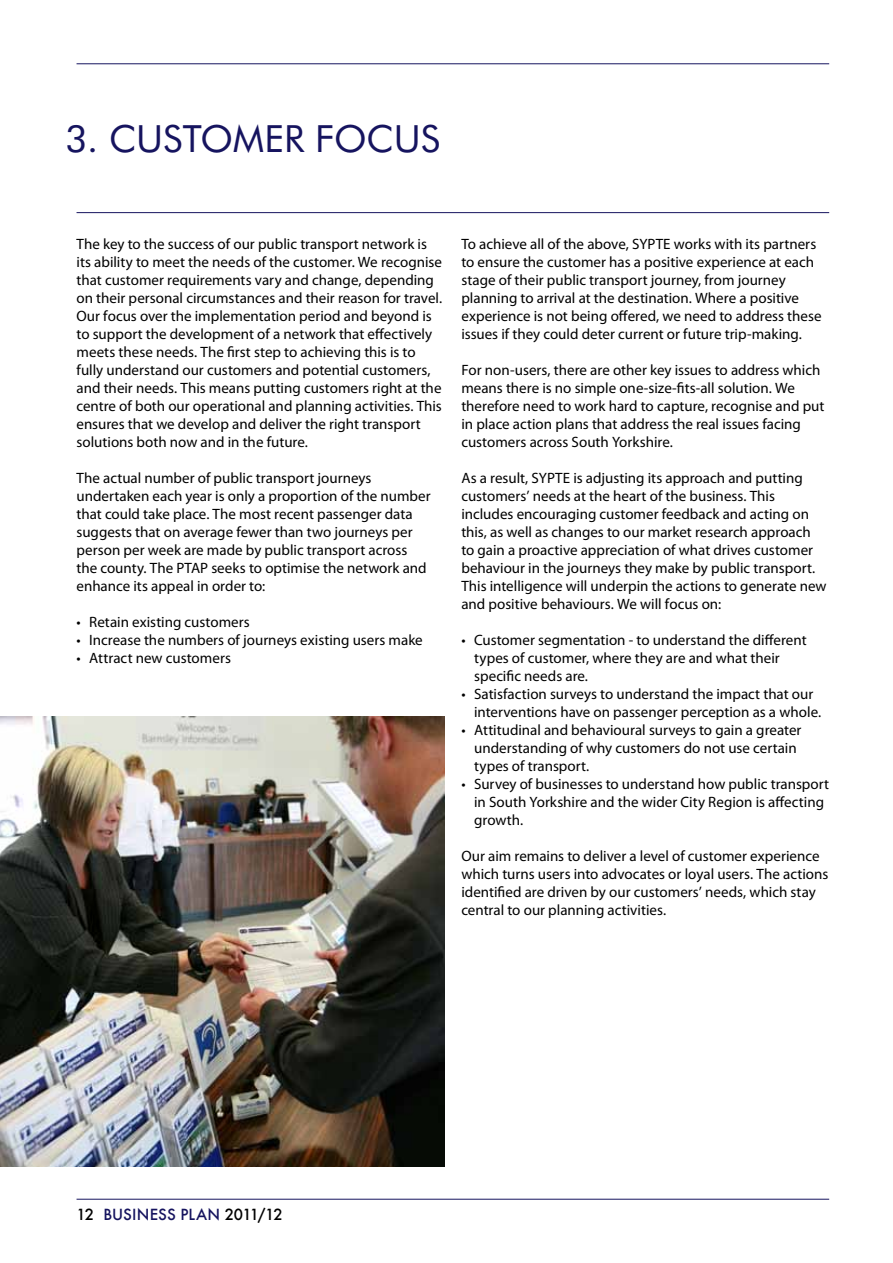
<style>
.page{position:relative;width:893px;height:1263px;background:#fff}
.page>*{position:absolute;margin:0;border:0;box-sizing:border-box;transform-origin:0 0}
.t1{font:37.5px "Futura BT";color:#16145f}
.t2{font:15px/18px "Myriad Pro";color:#000}
.t3{font:500 15px "Futura";color:#16145f}
.s1{color:#000}
</style>
<div class="page">
<hr style="left:77px;top:63px;width:752px;height:1px;background:#16145f">
<hr style="left:77px;top:212px;width:752px;height:1px;background:#16145f">
<hr style="left:77px;top:1199px;width:752px;height:1px;background:#16145f">
<img style="left:0;top:717px;width:444px;height:450px">
<h1 class="t1" style="left:66px;top:116px;width:95px">3. CUSTO</h1>
<h1 class="t1" style="left:233px;top:116px;width:128px">MER FOCUS</h1>
<p class="t2" style="left:77px;top:234px;width:367px">The key to the success of our public transport network is its ability to meet the needs of the customer. We recognise that customer requirements vary and change, depending on their personal circumstances and their reason for travel.<br>Our focus over the implementation period and beyond is to support the development of a network that effectively meets these needs. The first step to achieving this is to fully understand our customers and potential customers, and their needs. This means putting customers right at the centre of both our operational and planning activities. This ensures that we develop and deliver the right transport solutions both now and in the future.</p>
<p class="t2" style="left:77px;top:468px;width:356px">The actual number of public transport journeys undertaken each year is only a proportion of the number that could take place. The most recent passenger data suggests that on average fewer than two journeys per person per week are made by public transport across the county. The PTAP seeks to optimise the network and enhance its appeal in order to:</p>
<p class="t2" style="left:77px;top:612px;width:175px">• Retain existing customers</p>
<p class="t2" style="left:77px;top:630px;width:348px">• Increase the numbers of journeys existing users make</p>
<p class="t2" style="left:77px;top:648px;width:156px">• Attract new customers</p>
<p class="t2" style="left:461px;top:234px;width:362px">To achieve all of the above, SYPTE works with its partners to ensure the customer has a positive experience at each stage of their public transport journey, from journey planning to arrival at the destination. Where a positive experience is not being offered, we need to address these issues if they could deter current or future trip-making.</p>
<p class="t2" style="left:461px;top:360px;width:365px">For non-users, there are other key issues to address which means there is no simple one-size-fits-all solution. We therefore need to work hard to capture, recognise and put in place action plans that address the real issues facing customers across South Yorkshire.</p>
<p class="t2" style="left:461px;top:468px;width:367px">As a result, SYPTE is adjusting its approach and putting customers’ needs at the heart of the business. This includes encouraging customer feedback and acting on this, as well as changes to our market research approach to gain a proactive appreciation of what drives customer behaviour in the journeys they make by public transport.<br>This intelligence will underpin the actions to generate new and positive behaviours. We will focus on:</p>
<p class="t2" style="left:474px;top:630px;width:334px;text-indent:-13px">• Customer segmentation - to understand the different types of customer, where they are and what their specific needs are.</p>
<p class="t2" style="left:474px;top:684px;width:349px;text-indent:-13px">• Satisfaction surveys to understand the impact that our interventions have on passenger perception as a whole.</p>
<p class="t2" style="left:474px;top:720px;width:329px;text-indent:-13px">• Attitudinal and behavioural surveys to gain a greater understanding of why customers do not use certain types of transport.</p>
<p class="t2" style="left:474px;top:774px;width:357px;text-indent:-13px">• Survey of businesses to understand how public transport in South Yorkshire and the wider City Region is affecting growth.</p>
<p class="t2" style="left:461px;top:846px;width:368px">Our aim remains to deliver a level of customer experience which turns users into advocates or loyal users. The actions identified are driven by our customers’ needs, which stay central to our planning activities.</p>
<p class="t3" style="left:77px;top:1204px;width:208px"><span class="s1">12</span> BUSINESS PLAN <span class="s1">2011/12</span></p>
</div>
